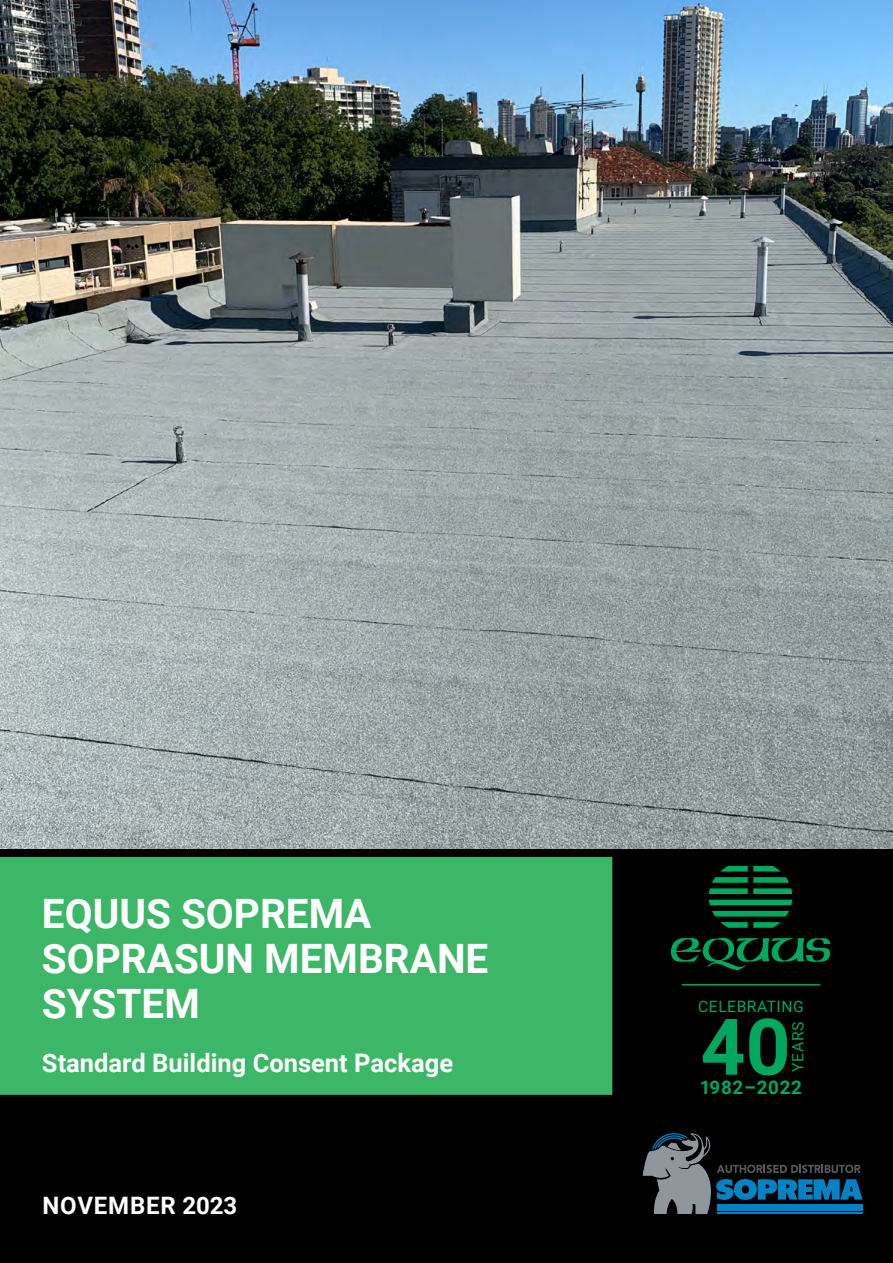
<style>
.page{position:relative;width:893px;height:1263px;background:#000}
.page>*{position:absolute;margin:0;border:0;box-sizing:border-box;transform-origin:0 0}
.t1{font:700 78.45px "Roboto";color:#00a75e}
.t2{font:700 40.5px/45px "Roboto";color:#fff}
.t3{font:700 25.5px "Roboto";color:#fff}
.t4{font:700 24px "Roboto";letter-spacing:.035em;color:#fff}
.t5{font:700 18.75px "Roboto";letter-spacing:.04em;color:#00a75e}
.t6{font:15.75px "Roboto";letter-spacing:.03em;color:#00a75e}
</style>
<div class="page">
<div style="left:0;top:857px;width:612px;height:238px;background:#3cb768"></div>
<hr style="left:682px;top:984px;width:138px;height:1px;background:#00a75e">
<svg style="left:671px;top:866px;width:159px;height:104px"></svg>
<svg style="left:643px;top:1133px;width:220px;height:81px"></svg>
<img style="left:0;top:0;width:893px;height:849px">
<p class="t2" style="left:42px;top:890px;width:448px">EQUUS SOPREMA<br>SOPRASUN MEMBRANE<br>SYSTEM</p>
<p class="t3" style="left:42px;top:1045px;width:413px">Standard Building Consent Package</p>
<p class="t4" style="left:42px;top:1189px;width:196px">NOVEMBER 2023</p>
<p class="t6" style="left:698px;top:996px;width:107px">CELEBRATING</p>
<h1 class="t1" style="left:701px;top:992px;width:92px">40</h1>
<p class="t6" style="left:787px;top:1072px;width:52px;rotate:-90deg">YEARS</p>
<p class="t5" style="left:700px;top:1074px;width:104px">1982–2022</p>
</div>
